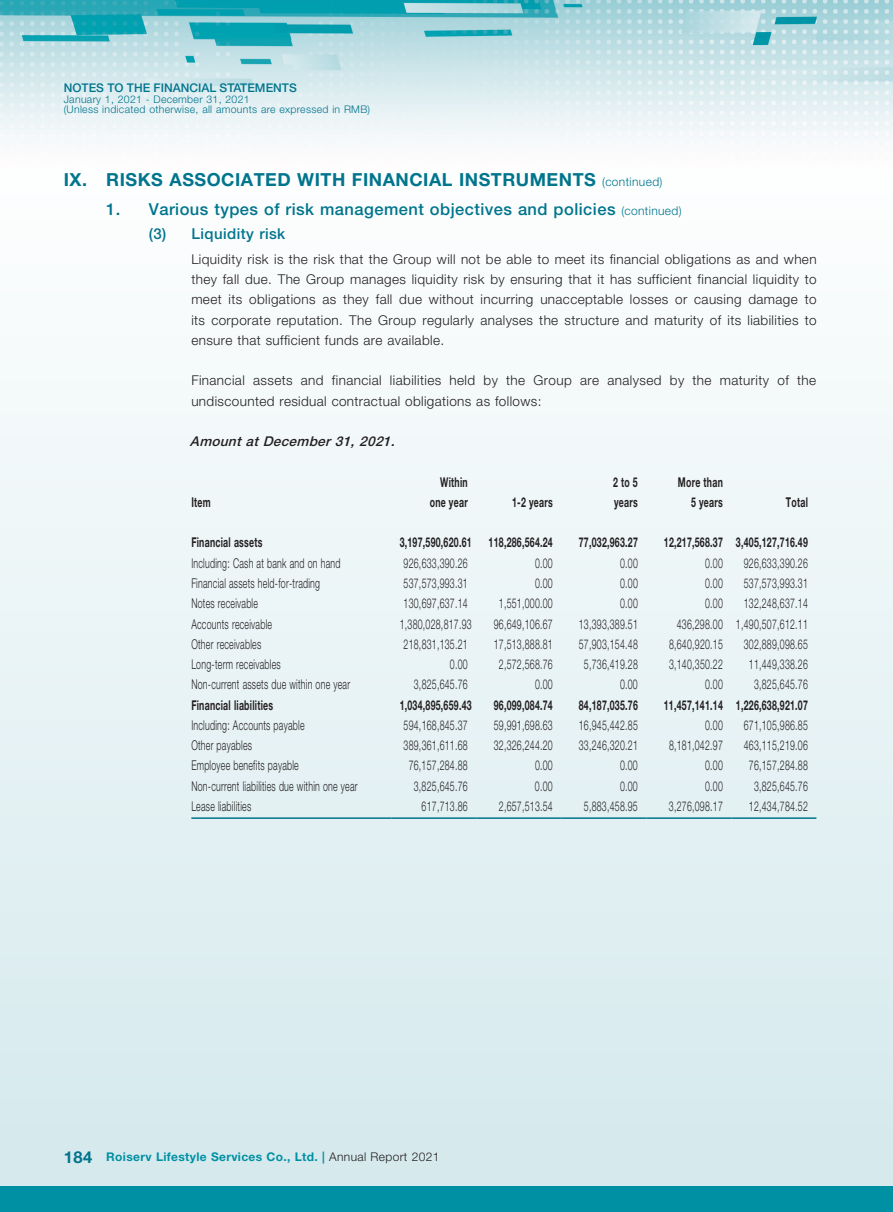
<style>
.page{position:relative;width:893px;height:1212px;background:#fff}
.page>*{position:absolute;margin:0;border:0;box-sizing:border-box;transform-origin:0 0}
.t1{font:700 18px "Helvetica Neue LT Std";letter-spacing:.03em;color:#00758d}
.t2{font:500 16.5px "Helvetica Neue LT Std";letter-spacing:.03em;color:#00758d}
.t3{font:500 15px "Helvetica Neue LT Std";letter-spacing:.03em;color:#00758d}
.t4{font:300 13.5px "Helvetica Neue LT Std";letter-spacing:.03em;color:#231f20;scale:.65 1}
.t5{font:300 13.5px/20.2px "Helvetica Neue LT Std";letter-spacing:.03em;color:#231f20;text-align:justify}
.t6{font:700 13.5px/20.2px "Helvetica Neue LT Std";letter-spacing:.03em;color:#231f20;text-align:right;scale:.65 1}
.t7{font:italic 500 13.5px "Helvetica Neue LT Std";color:#231f20}
.t8{font:700 12px "Helvetica Neue LT Std";letter-spacing:.03em;color:#0090a3}
.t9{font:500 12px "Helvetica Neue LT Std";color:#00758d}
.t10{font:300 10.5px/10.5px "Helvetica Neue LT Std";letter-spacing:.03em;color:#00758d}
.s1{font-weight:300;font-size:12px}
.s2{font-size:16.5px;color:#00758d}
.s3{font-weight:300;color:#231f20}
</style>
<div class="page">
<img style="left:0;top:0;width:893px;height:140px">
<div style="left:0;top:142px;width:893px;height:1070px;background:linear-gradient(to bottom,#fefefe,#d3e9ed)"></div>
<div style="left:0;top:1186px;width:893px;height:26px;background:#0090a3"></div>
<hr style="left:191px;top:817px;width:200px;height:2px;background:#00758d">
<hr style="left:391px;top:817px;width:85px;height:2px;background:#00758d">
<hr style="left:476px;top:817px;width:85px;height:2px;background:#00758d">
<hr style="left:561px;top:817px;width:85px;height:2px;background:#00758d">
<hr style="left:646px;top:817px;width:85px;height:2px;background:#00758d">
<hr style="left:731px;top:817px;width:85px;height:2px;background:#00758d">
<p class="t9" style="left:64px;top:81px;width:234px">NOTES TO THE FINANCIAL STATEMENTS</p>
<p class="t10" style="left:64px;top:94px;width:308px">January 1, 2021 - December 31, 2021<br>(Unless indicated otherwise, all amounts are expressed in RMB)</p>
<h1 class="t1" style="left:64px;top:169px;width:600px">IX. RISKS ASSOCIATED WITH FINANCIAL INSTRUMENTS <span class="s1">(continued)</span></h1>
<p class="t2" style="left:106px;top:199px;width:577px">1. Various types of risk management objectives and policies <span class="s1">(continued)</span></p>
<p class="t3" style="left:149px;top:225px;width:138px">(3) Liquidity risk</p>
<p class="t5" style="left:191px;top:249px;width:627px">Liquidity risk is the risk that the Group will not be able to meet its financial obligations as and when they fall due. The Group manages liquidity risk by ensuring that it has sufficient financial liquidity to meet its obligations as they fall due without incurring unacceptable losses or causing damage to its corporate reputation. The Group regularly analyses the structure and maturity of its liabilities to ensure that sufficient funds are available.</p>
<p class="t5" style="left:191px;top:370px;width:626px">Financial assets and financial liabilities held by the Group are analysed by the maturity of the undiscounted residual contractual obligations as follows:</p>
<p class="t7" style="left:190px;top:433px;width:210px">AmountatDecember31,2021.</p>
<p class="t6" style="left:191px;top:492px;width:31px">Item</p>
<p class="t6" style="left:430px;top:471px;width:60px">Within one year</p>
<p class="t6" style="left:512px;top:492px;width:64px">1-2 years</p>
<p class="t6" style="left:613px;top:471px;width:40px;text-align:left">2 to 5 years</p>
<p class="t6" style="left:678px;top:471px;width:71px">More than<br>5 years</p>
<p class="t6" style="left:786px;top:492px;width:35px">Total</p>
<p class="t6" style="left:191px;top:532px;width:111px">Financial assets</p>
<p class="t6" style="left:400px;top:532px;width:112px">3,197,590,620.61</p>
<p class="t6" style="left:489px;top:532px;width:100px">118,286,564.24</p>
<p class="t6" style="left:579px;top:532px;width:92px">77,032,963.27</p>
<p class="t6" style="left:664px;top:532px;width:223px">12,217,568.37 3,405,127,716.49</p>
<p class="t4" style="left:191px;top:555px;width:231px">Including: Cash at bank and on hand</p>
<p class="t4" style="left:404px;top:555px;width:100px">926,633,390.26</p>
<p class="t4" style="left:535px;top:555px;width:29px">0.00</p>
<p class="t4" style="left:620px;top:555px;width:29px">0.00</p>
<p class="t4" style="left:705px;top:555px;width:29px">0.00</p>
<p class="t4" style="left:744px;top:555px;width:100px">926,633,390.26</p>
<p class="t4" style="left:191px;top:575px;width:200px">Financial assets held-for-trading</p>
<p class="t4" style="left:404px;top:575px;width:100px">537,573,993.31</p>
<p class="t4" style="left:535px;top:575px;width:29px">0.00</p>
<p class="t4" style="left:620px;top:575px;width:29px">0.00</p>
<p class="t4" style="left:705px;top:575px;width:29px">0.00</p>
<p class="t4" style="left:744px;top:575px;width:100px">537,573,993.31</p>
<p class="t4" style="left:191px;top:595px;width:104px">Notes receivable</p>
<p class="t4" style="left:404px;top:595px;width:100px">130,697,637.14</p>
<p class="t4" style="left:499px;top:595px;width:84px">1,551,000.00</p>
<p class="t4" style="left:620px;top:595px;width:29px">0.00</p>
<p class="t4" style="left:705px;top:595px;width:29px">0.00</p>
<p class="t4" style="left:744px;top:595px;width:100px">132,248,637.14</p>
<p class="t4" style="left:191px;top:615px;width:126px">Accounts receivable</p>
<p class="t4" style="left:400px;top:615px;width:112px">1,380,028,817.93</p>
<p class="t4" style="left:494px;top:615px;width:92px">96,649,106.67</p>
<p class="t4" style="left:579px;top:615px;width:92px">13,393,389.51</p>
<p class="t4" style="left:677px;top:615px;width:203px">436,298.00 1,490,507,612.11</p>
<p class="t4" style="left:191px;top:636px;width:109px">Other receivables</p>
<p class="t4" style="left:404px;top:636px;width:100px">218,831,135.21</p>
<p class="t4" style="left:494px;top:636px;width:92px">17,513,888.81</p>
<p class="t4" style="left:579px;top:636px;width:92px">57,903,154.48</p>
<p class="t4" style="left:669px;top:636px;width:84px">8,640,920.15</p>
<p class="t4" style="left:744px;top:636px;width:100px">302,889,098.65</p>
<p class="t4" style="left:191px;top:656px;width:139px">Long-term receivables</p>
<p class="t4" style="left:450px;top:656px;width:29px">0.00</p>
<p class="t4" style="left:499px;top:656px;width:84px">2,572,568.76</p>
<p class="t4" style="left:584px;top:656px;width:84px">5,736,419.28</p>
<p class="t4" style="left:669px;top:656px;width:84px">3,140,350.22</p>
<p class="t4" style="left:749px;top:656px;width:92px">11,449,338.26</p>
<p class="t4" style="left:191px;top:676px;width:246px">Non-current assets due within one year</p>
<p class="t4" style="left:414px;top:676px;width:84px">3,825,645.76</p>
<p class="t4" style="left:535px;top:676px;width:29px">0.00</p>
<p class="t4" style="left:620px;top:676px;width:29px">0.00</p>
<p class="t4" style="left:705px;top:676px;width:29px">0.00</p>
<p class="t4" style="left:754px;top:676px;width:84px">3,825,645.76</p>
<p class="t6" style="left:191px;top:694px;width:128px">Financial liabilities</p>
<p class="t6" style="left:400px;top:694px;width:112px">1,034,895,659.43</p>
<p class="t6" style="left:494px;top:694px;width:92px">96,099,084.74</p>
<p class="t6" style="left:579px;top:694px;width:92px">84,187,035.76</p>
<p class="t6" style="left:664px;top:694px;width:223px">11,457,141.14 1,226,638,921.07</p>
<p class="t4" style="left:191px;top:717px;width:176px">Including: Accounts payable</p>
<p class="t4" style="left:404px;top:717px;width:100px">594,168,845.37</p>
<p class="t4" style="left:494px;top:717px;width:92px">59,991,698.63</p>
<p class="t4" style="left:579px;top:717px;width:92px">16,945,442.85</p>
<p class="t4" style="left:705px;top:717px;width:29px">0.00</p>
<p class="t4" style="left:744px;top:717px;width:100px">671,105,986.85</p>
<p class="t4" style="left:191px;top:737px;width:95px">Other payables</p>
<p class="t4" style="left:404px;top:737px;width:100px">389,361,611.68</p>
<p class="t4" style="left:494px;top:737px;width:92px">32,326,244.20</p>
<p class="t4" style="left:579px;top:737px;width:92px">33,246,320.21</p>
<p class="t4" style="left:669px;top:737px;width:84px">8,181,042.97</p>
<p class="t4" style="left:744px;top:737px;width:100px">463,115,219.06</p>
<p class="t4" style="left:191px;top:757px;width:167px">Employee benefits payable</p>
<p class="t4" style="left:409px;top:757px;width:92px">76,157,284.88</p>
<p class="t4" style="left:535px;top:757px;width:29px">0.00</p>
<p class="t4" style="left:620px;top:757px;width:29px">0.00</p>
<p class="t4" style="left:705px;top:757px;width:29px">0.00</p>
<p class="t4" style="left:749px;top:757px;width:92px">76,157,284.88</p>
<p class="t4" style="left:191px;top:777px;width:257px">Non-current liabilities due within one year</p>
<p class="t4" style="left:414px;top:777px;width:84px">3,825,645.76</p>
<p class="t4" style="left:535px;top:777px;width:29px">0.00</p>
<p class="t4" style="left:620px;top:777px;width:29px">0.00</p>
<p class="t4" style="left:705px;top:777px;width:29px">0.00</p>
<p class="t4" style="left:754px;top:777px;width:84px">3,825,645.76</p>
<p class="t4" style="left:191px;top:798px;width:94px">Lease liabilities</p>
<p class="t4" style="left:422px;top:798px;width:72px">617,713.86</p>
<p class="t4" style="left:499px;top:798px;width:84px">2,657,513.54</p>
<p class="t4" style="left:584px;top:798px;width:84px">5,883,458.95</p>
<p class="t4" style="left:669px;top:798px;width:84px">3,276,098.17</p>
<p class="t4" style="left:749px;top:798px;width:92px">12,434,784.52</p>
<p class="t8" style="left:64px;top:1149px;width:377px"><span class="s2">184</span> Roiserv Lifestyle Services Co., Ltd. | <span class="s3">Annual Report 2021</span></p>
</div>
